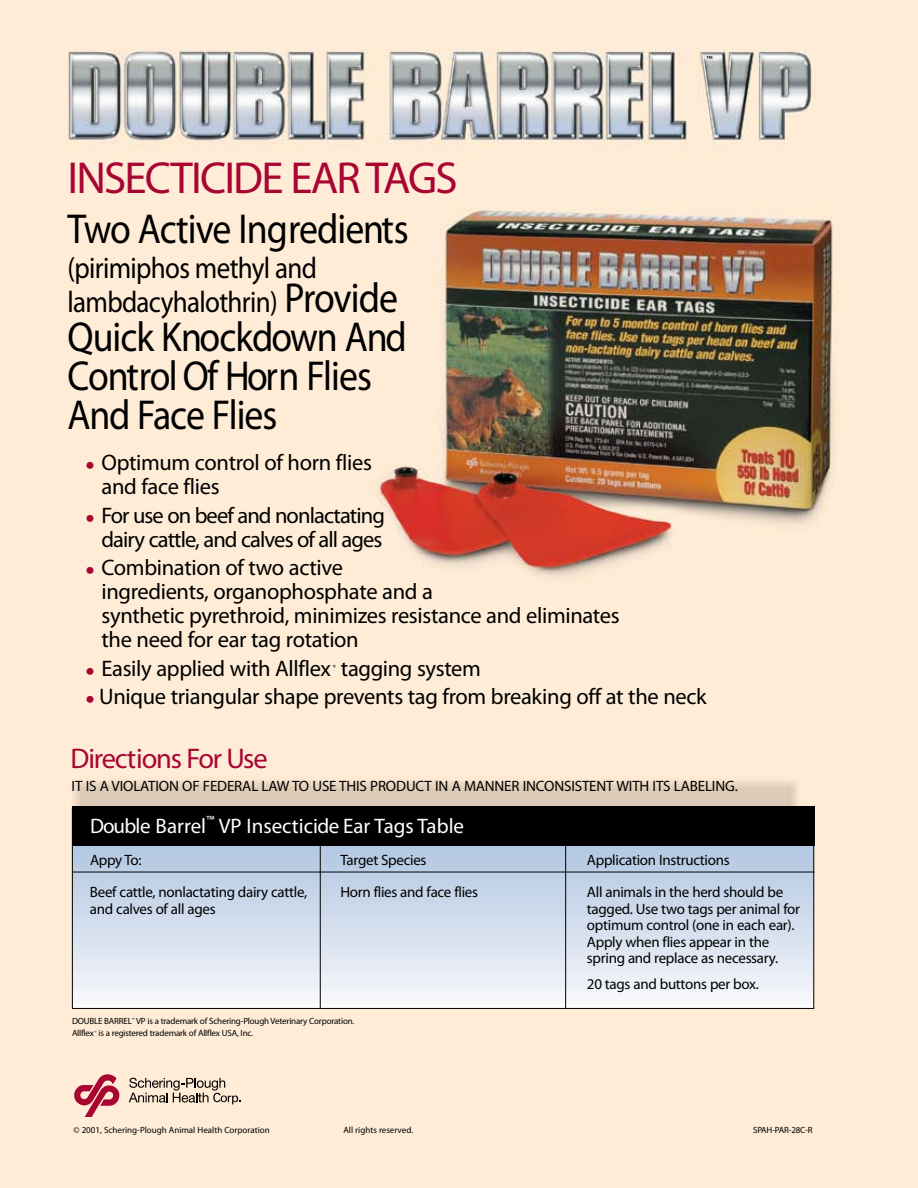
<style>
.page{position:relative;width:918px;height:1188px;background:#ffecd6}
.page>*{position:absolute;margin:0;border:0;box-sizing:border-box;transform-origin:0 0}
.t1{font:45px "Myriad Pro";letter-spacing:-.04em;color:#a90533}
.t2{font:42px/39px "Myriad Pro";letter-spacing:-.025em;color:#000;scale:.9 1}
.t3{font:30px/34.5px "Myriad Pro";letter-spacing:-.025em;color:#000;scale:.9 1}
.t4{font:28.5px "Myriad Pro";letter-spacing:-.04em;color:#a90533}
.t5{font:22.5px/24px "Myriad Pro";letter-spacing:-.015em;color:#000}
.t6{font:22.5px/24px "Myriad Pro";letter-spacing:-.04em;color:#000;text-align:right}
.t7{font:21px "Myriad Pro";color:#fff}
.t8{font:15px/16.5px "Myriad Pro";letter-spacing:-.02em;color:#000}
.t9{font:10.5px "Myriad Pro";color:#000}
.t10{font:9px/12px "Myriad Pro";letter-spacing:-.02em;color:#000}
.t11{font:9px "Myriad Pro";color:#000}
.t12{font:7.5px "Myriad Pro";color:#000}
.s1{font-size:42px}
.s2{font-size:33px;color:#a90533}
</style>
<div class="page">
<img style="left:67px;top:50px;width:767px;height:1055px">
<svg style="left:74px;top:1074px;width:45px;height:43px"></svg>
<svg style="left:129px;top:1078px;width:112px;height:26px"></svg>
<svg style="left:74px;top:846px;width:738px;height:161px;background:#d4deed"></svg>
<div style="left:72px;top:806px;width:742px;height:40px;background:#000"></div>
<hr style="left:73px;top:872px;width:742px;height:1px;background:#000">
<hr style="left:565px;top:842px;width:1px;height:167px;background:#000">
<hr style="left:320px;top:843px;width:1px;height:166px;background:#000">
<h1 class="t1" style="left:68px;top:150px;width:392px">INSECTICIDE EAR TAGS</h1>
<h2 class="t2" style="left:68px;top:209px;width:381px">Two Active Ingredients</h2>
<h3 class="t3" style="left:68px;top:250px;width:369px">(pirimiphos methyl and lambdacyhalothrin) <span class="s1">Provide</span></h3>
<h2 class="t2" style="left:68px;top:317px;width:379px">Quick Knockdown And<br>Control Of Horn Flies<br>And Face Flies</h2>
<p class="t9" style="left:706px;top:53px;width:8px">™</p>
<h3 class="t5" style="left:102px;top:450px;width:272px;text-indent:-16px"><span class="s2">•</span> Optimum control of horn flies and face flies</h3>
<h3 class="t6" style="left:86px;top:503px;width:301px"><span class="s2">•</span> For use on beef and nonlactating dairy cattle, and calves of all ages</h3>
<h3 class="t5" style="left:102px;top:555px;width:520px;text-indent:-16px"><span class="s2">•</span> Combination of two active<br>ingredients, organophosphate and a<br>synthetic pyrethroid, minimizes resistance and eliminates the need for ear tag rotation</h3>
<h3 class="t5" style="left:86px;top:656px;width:397px"><span class="s2">•</span> Easily applied with Allflex tagging system</h3>
<p class="t12" style="left:333px;top:662px;width:5px">®</p>
<h3 class="t5" style="left:86px;top:684px;width:623px"><span class="s2">•</span> Unique triangular shape prevents tag from breaking off at the neck</h3>
<h3 class="t4" style="left:70px;top:741px;width:199px">Directions For Use</h3>
<p class="t8" style="left:72px;top:777px;width:668px">IT IS A VIOLATION OF FEDERAL LAW TO USE THIS PRODUCT IN A MANNER INCONSISTENT WITH ITS LABELING.</p>
<h3 class="t7" style="left:90px;top:813px;width:376px">Double Barrel<sup>™</sup> VP Insecticide Ear Tags Table</h3>
<p class="t8" style="left:90px;top:851px;width:53px">Appy To:</p>
<p class="t8" style="left:340px;top:851px;width:88px">Target Species</p>
<p class="t8" style="left:587px;top:851px;width:144px">Application Instructions</p>
<p class="t8" style="left:90px;top:884px;width:219px">Beef cattle, nonlactating dairy cattle,</p>
<p class="t8" style="left:340px;top:884px;width:139px">Horn flies and face flies</p>
<p class="t8" style="left:587px;top:884px;width:198px">All animals in the herd should be</p>
<p class="t8" style="left:90px;top:900px;width:127px">and calves of all ages</p>
<p class="t8" style="left:587px;top:900px;width:215px">tagged. Use two tags per animal for optimum control (one in each ear).<br>Apply when flies appear in the spring and replace as necessary.</p>
<p class="t8" style="left:587px;top:975px;width:174px">20 tags and buttons per box.</p>
<p class="t10" style="left:72px;top:1015px;width:284px">DOUBLE BARREL<sup>™</sup> VP is a trademark of Schering-Plough Veterinary Corporation.<br>Allflex <sup>®</sup> is a registered trademark of Allflex USA, Inc.</p>
<p class="t11" style="left:73px;top:1125px;width:198px">© 2001, Schering-Plough Animal Health Corporation</p>
<p class="t11" style="left:343px;top:1125px;width:71px">All rights reserved.</p>
<p class="t10" style="left:753px;top:1124px;width:61px">SPAH-PAR-28C-R</p>
</div>
